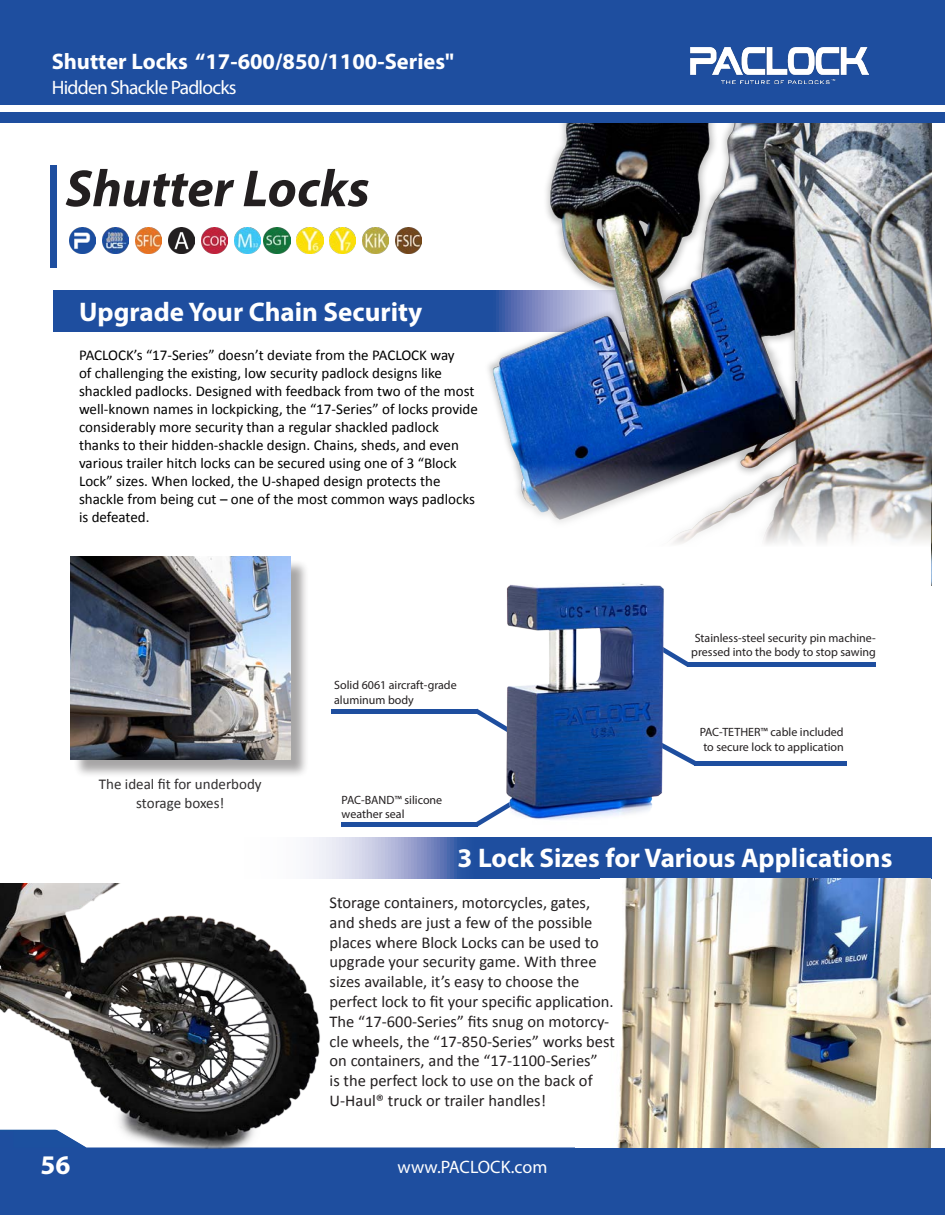
<style>
.page{position:relative;width:945px;height:1215px;background:#fff}
.page>*{position:absolute;margin:0;border:0;box-sizing:border-box;transform-origin:0 0}
.Heading_1_Black_L{font:italic 700 52.5px "Myriad Pro";color:#231f20}
.Subheading_1_White_R{font:700 27px "Myriad Pro";color:#fff}
.Subheading_1_White_L{font:700 27px "Myriad Pro";color:#fff}
.Header_Heading_White{font:700 22.5px "Myriad Pro";color:#fff}
.Header_Subheading_White{font:19.5px "Myriad Pro";letter-spacing:-.04em;color:#fff}
.t1{font:18px "Myriad Pro";color:#fff}
.t2{font:16.5px/19.8px "Calibri";color:#231f20}
.t3{font:15px/18px "Calibri";color:#000}
.Body_Copy_Black_C{font:15px "Calibri";color:#312f30}
.Subheading_6_Black_R{font:12px/14.4px "Myriad Pro";color:#231f20;text-align:center}
.Subheading_6_Black_L{font:12px/14.4px "Myriad Pro";color:#231f20}
</style>
<div class="page">
<div style="left:0;top:1148px;width:945px;height:67px;background:#1e4e9f"></div>
<div style="left:0;top:0;width:945px;height:123px;background:#1e4e9f"></div>
<div style="left:0;top:105px;width:945px;height:6px;background:#fff"></div>
<img style="left:691px;top:48px;width:177px;height:35px">
<div style="left:53px;top:291px;width:777px;height:41px;background:#1e4e9f"></div>
<img style="left:435px;top:123px;width:497px;height:462px">
<img style="left:472px;top:436px;width:459px;height:149px">
<div style="left:50px;top:165px;width:6px;height:102px;background:#1e4e9f"></div>
<svg style="left:313px;top:838px;width:619px;height:41px;background:#456aae"></svg>
<svg style="left:327px;top:1147px;width:248px;height:1px"></svg>
<img style="left:0;top:884px;width:327px;height:265px">
<div style="left:73px;top:559px;width:236px;height:219px;background:#231f20;opacity:.4"></div>
<img style="left:71px;top:557px;width:219px;height:203px">
<div style="left:687px;top:662px;width:189px;height:5px;background:#1e4e9f"></div>
<div style="left:694px;top:761px;width:152px;height:5px;background:#1e4e9f"></div>
<hr style="left:342px;top:822px;width:136px;height:4px;background:#1e4e9f">
<div style="left:331px;top:709px;width:146px;height:5px;background:#1e4e9f"></div>
<img style="left:465px;top:554px;width:251px;height:292px">
<img style="left:617px;top:879px;width:314px;height:269px">
<img style="left:70px;top:227px;width:26px;height:27px">
<img style="left:103px;top:228px;width:26px;height:26px">
<img style="left:330px;top:227px;width:26px;height:27px">
<img style="left:297px;top:227px;width:26px;height:27px">
<img style="left:201px;top:227px;width:27px;height:27px">
<img style="left:168px;top:228px;width:27px;height:26px">
<img style="left:135px;top:228px;width:27px;height:26px">
<img style="left:234px;top:227px;width:26px;height:27px">
<img style="left:264px;top:227px;width:26px;height:27px">
<img style="left:363px;top:227px;width:26px;height:27px">
<img style="left:396px;top:227px;width:26px;height:27px">
<p class="Header_Heading_White" style="left:52px;top:47px;width:404px">Shutter Locks “17-600/850/1100-Series"</p>
<p class="Header_Subheading_White" style="left:52px;top:75px;width:186px">Hidden Shackle Padlocks</p>
<p class="Heading_1_Black_L" style="left:66px;top:154px;width:305px">Shutter Locks</p>
<p class="Subheading_1_White_L" style="left:79px;top:295px;width:345px">Upgrade Your Chain Security</p>
<p class="t3" style="left:79px;top:346px;width:400px">PACLOCK’s “17-Series” doesn’t deviate from the PACLOCK way<br>of challenging the existing, low security padlock designs like shackled padlocks. Designed with feedback from two of the most well-known names in lockpicking, the “17-Series” of locks provide considerably more security than a regular shackled padlock thanks to their hidden-shackle design. Chains, sheds, and even various trailer hitch locks can be secured using one of 3 “Block Lock” sizes. When locked, the U-shaped design protects the shackle from being cut – one of the most common ways padlocks is defeated.</p>
<p class="Body_Copy_Black_C" style="left:99px;top:774px;width:164px">The ideal fit for underbody</p>
<p class="Body_Copy_Black_C" style="left:136px;top:794px;width:90px">storage boxes!</p>
<p class="Subheading_6_Black_L" style="left:334px;top:678px;width:124px">Solid 6061 aircraft-grade aluminum body</p>
<p class="Subheading_6_Black_L" style="left:342px;top:792px;width:102px">PAC-BAND™ silicone weather seal</p>
<p class="Subheading_6_Black_R" style="left:691px;top:630px;width:186px;text-align:left">Stainless-steel security pin machine&shy;pressed into the body to stop sawing</p>
<p class="Subheading_6_Black_R" style="left:700px;top:725px;width:145px">PAC-TETHER™ cable included to secure lock to application</p>
<p class="Subheading_1_White_R" style="left:458px;top:841px;width:436px">3 Lock Sizes for Various Applications</p>
<p class="t2" style="left:330px;top:893px;width:287px">Storage containers, motorcycles, gates, and sheds are just a few of the possible places where Block Locks can be used to upgrade your security game. With three sizes available, it’s easy to choose the perfect lock to fit your specific application.<br>The “17-600-Series” fits snug on motorcy&shy;cle wheels, the “17-850-Series” works best on containers, and the “17-1100-Series”<br>is the perfect lock to use on the back of U-Haul® truck or trailer handles!</p>
<h2 class="Subheading_1_White_R" style="left:40px;top:1148px;width:31px">56</h2>
<p class="t1" style="left:398px;top:1156px;width:151px">www.PACLOCK.com</p>
</div>
